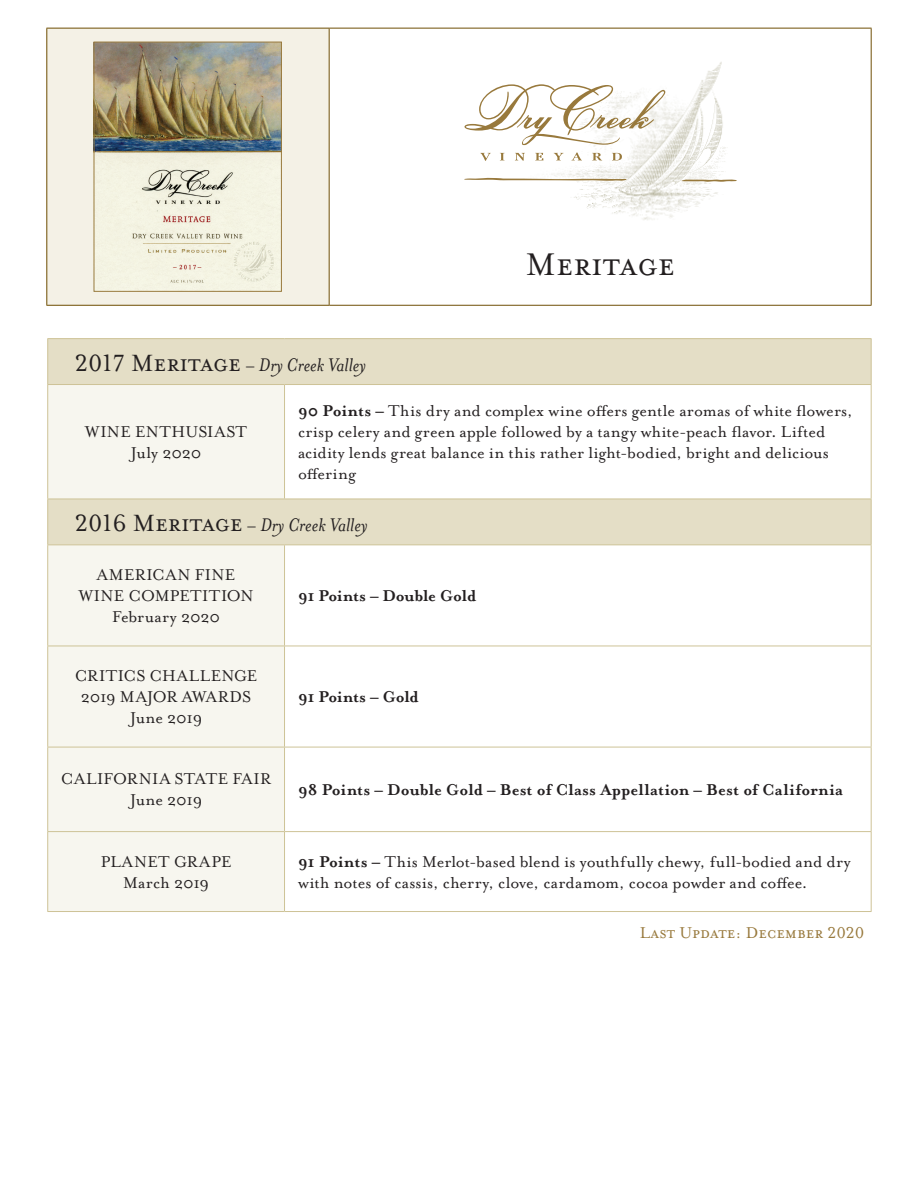
<style>
.page{position:relative;width:918px;height:1188px;background:#fff}
.page>*{position:absolute;margin:0;border:0;box-sizing:border-box;transform-origin:0 0}
.t1{font:36px "Mrs Eaves Small Caps OT";letter-spacing:.01em;color:#231f20}
.t2{font:italic 21px "Mrs Eaves";color:#231f20}
.t3{font:18px/21px "Mrs Eaves Roman";letter-spacing:.005em;color:#231f20}
.t4{font:700 18px "Mrs Eaves";color:#231f20}
.t5{font:18px "Mrs Eaves Small Caps";color:#98793c}
.t6{font:18px "Mrs Eaves Roman";letter-spacing:-.02em;color:#231f20}
.t7{font:18px "Mrs Eaves Roman";letter-spacing:.025em;color:#231f20}
.t8{font:18px "Mrs Eaves Roman";letter-spacing:-.015em;color:#231f20}
.s1{font-family:"Mrs Eaves Small Caps";font-style:normal;font-size:27px}
.s2{font-family:"Mrs Eaves Roman";font-style:normal;font-size:19.5px}
.s3{font-family:"Mrs Eaves";font-weight:700}
</style>
<div class="page">
<div style="left:47px;top:28px;width:282px;height:277px;background:#f4f1e6"></div>
<hr style="left:46px;top:28px;width:283px;height:1px;background:#6f4f06">
<hr style="left:46px;top:29px;width:1px;height:276px;background:#6f4f06">
<hr style="left:329px;top:28px;width:543px;height:1px;background:#6f4f06">
<hr style="left:329px;top:29px;width:1px;height:276px;background:#6f4f06">
<hr style="left:871px;top:29px;width:1px;height:276px;background:#6f4f06">
<hr style="left:46px;top:305px;width:283px;height:1px;background:#6f4f06">
<hr style="left:329px;top:305px;width:543px;height:1px;background:#6f4f06">
<img style="left:96px;top:44px;width:184px;height:239px">
<div style="left:94px;top:42px;width:188px;height:250px;border:1px solid #98793c"></div>
<img style="left:522px;top:62px;width:204px;height:158px">
<svg style="left:592px;top:153px;width:10px;height:7px"></svg>
<svg style="left:612px;top:153px;width:10px;height:7px"></svg>
<svg style="left:480px;top:153px;width:11px;height:8px"></svg>
<svg style="left:500px;top:153px;width:4px;height:7px"></svg>
<svg style="left:515px;top:153px;width:10px;height:8px"></svg>
<svg style="left:535px;top:153px;width:9px;height:7px"></svg>
<svg style="left:554px;top:153px;width:9px;height:7px"></svg>
<svg style="left:572px;top:153px;width:10px;height:7px"></svg>
<svg style="left:465px;top:84px;width:200px;height:63px"></svg>
<svg style="left:464px;top:178px;width:163px;height:3px"></svg>
<svg style="left:681px;top:179px;width:56px;height:3px"></svg>
<svg style="left:48px;top:339px;width:823px;height:205px"></svg>
<svg style="left:48px;top:385px;width:237px;height:526px;fill:#f7f6ef"></svg>
<hr style="left:47px;top:338px;width:238px;height:1px;background:#cec397">
<hr style="left:47px;top:339px;width:1px;height:45px;background:#cec397">
<hr style="left:285px;top:338px;width:587px;height:1px;background:#cec397">
<hr style="left:871px;top:339px;width:1px;height:45px;background:#cec397">
<hr style="left:47px;top:384px;width:238px;height:1px;background:#cec397">
<hr style="left:47px;top:385px;width:1px;height:114px;background:#cec397">
<hr style="left:285px;top:384px;width:587px;height:1px;background:#cec397">
<hr style="left:284px;top:385px;width:1px;height:114px;background:#cec397">
<hr style="left:871px;top:385px;width:1px;height:114px;background:#cec397">
<hr style="left:47px;top:499px;width:238px;height:1px;background:#cec397">
<hr style="left:47px;top:499px;width:1px;height:45px;background:#cec397">
<hr style="left:285px;top:499px;width:587px;height:1px;background:#cec397">
<hr style="left:871px;top:499px;width:1px;height:45px;background:#cec397">
<hr style="left:47px;top:544px;width:238px;height:1px;background:#cec397">
<hr style="left:47px;top:545px;width:1px;height:101px;background:#cec397">
<hr style="left:285px;top:544px;width:587px;height:1px;background:#cec397">
<hr style="left:284px;top:545px;width:1px;height:101px;background:#cec397">
<hr style="left:871px;top:545px;width:1px;height:101px;background:#cec397">
<hr style="left:47px;top:646px;width:238px;height:1px;background:#cec397">
<hr style="left:47px;top:646px;width:1px;height:101px;background:#cec397">
<hr style="left:285px;top:646px;width:587px;height:1px;background:#cec397">
<hr style="left:284px;top:646px;width:1px;height:101px;background:#cec397">
<hr style="left:871px;top:646px;width:1px;height:101px;background:#cec397">
<hr style="left:47px;top:747px;width:238px;height:1px;background:#cec397">
<hr style="left:47px;top:747px;width:1px;height:84px;background:#cec397">
<hr style="left:285px;top:747px;width:587px;height:1px;background:#cec397">
<hr style="left:284px;top:747px;width:1px;height:84px;background:#cec397">
<hr style="left:871px;top:747px;width:1px;height:84px;background:#cec397">
<hr style="left:47px;top:831px;width:238px;height:1px;background:#cec397">
<hr style="left:47px;top:832px;width:1px;height:79px;background:#cec397">
<hr style="left:285px;top:831px;width:587px;height:1px;background:#cec397">
<hr style="left:284px;top:832px;width:1px;height:79px;background:#cec397">
<hr style="left:871px;top:832px;width:1px;height:79px;background:#cec397">
<hr style="left:47px;top:911px;width:238px;height:1px;background:#cec397">
<hr style="left:285px;top:911px;width:587px;height:1px;background:#cec397">
<p class="t2" style="left:75px;top:353px;width:293px"><span class="s1">2017 Meritage</span> <span class="s2">–</span> Dry Creek Valley</p>
<p class="t1" style="left:526px;top:245px;width:151px">Meritage</p>
<p class="t3" style="left:298px;top:400px;width:556px"><span class="s3">90 Points –</span> This dry and complex wine offers gentle aromas of white flowers, crisp celery and green apple followed by a tangy white-peach flavor. Lifted acidity lends great balance in this rather light-bodied, bright and delicious offering</p>
<p class="t2" style="left:75px;top:514px;width:294px"><span class="s1">2016 Meritage</span> <span class="s2">–</span> Dry Creek Valley</p>
<p class="t3" style="left:79px;top:564px;width:176px;text-align:center">AMERICAN FINE<br>WINE COMPETITION</p>
<p class="t3" style="left:112px;top:606px;width:109px">February 2020</p>
<p class="t7" style="left:85px;top:422px;width:163px">WINE ENTHUSIAST</p>
<p class="t8" style="left:131px;top:443px;width:72px">July 2020</p>
<p class="t4" style="left:298px;top:585px;width:180px">91 Points – Double Gold</p>
<p class="t3" style="left:75px;top:665px;width:184px;text-align:center">CRITICS CHALLENGE<br>2019 MAJOR AWARDS</p>
<p class="t6" style="left:130px;top:708px;width:74px">June 2019</p>
<p class="t3" style="left:61px;top:769px;width:212px">CALIFORNIA STATE FAIR</p>
<p class="t6" style="left:130px;top:790px;width:74px">June 2019</p>
<p class="t3" style="left:101px;top:851px;width:132px">PLANET GRAPE</p>
<p class="t3" style="left:123px;top:872px;width:87px">March 2019</p>
<p class="t4" style="left:298px;top:686px;width:122px">91 Points – Gold</p>
<p class="t4" style="left:298px;top:779px;width:547px">98 Points – Double Gold – Best of Class Appellation – Best of California</p>
<p class="t3" style="left:298px;top:851px;width:554px"><span class="s3">91 Points –</span> This Merlot-based blend is youthfully chewy, full-bodied and dry with notes of cassis, cherry, clove, cardamom, cocoa powder and coffee.</p>
<p class="t5" style="left:640px;top:923px;width:226px">Last Update: December 2020</p>
</div>
